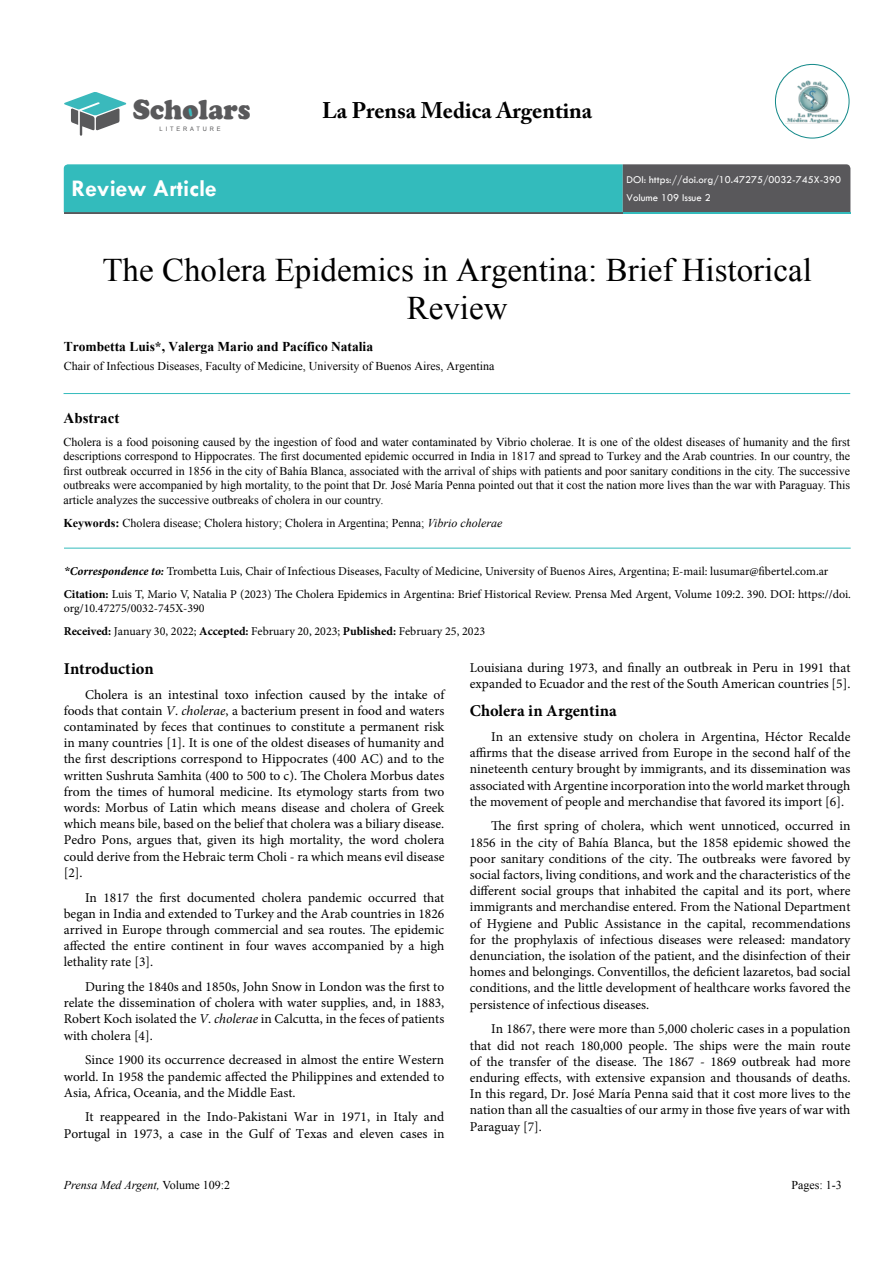
<style>
.page{position:relative;width:893px;height:1263px;background:#fff}
.page>*{position:absolute;margin:0;border:0;box-sizing:border-box;transform-origin:0 0}
.t1{font:33px/37.5px "Times New Roman";color:#000;text-align:center}
.t2{font:900 28.65px "Cooper";color:#59595b;scale:.94 1}
.t3{font:700 24px "Tw Cen";color:#fff}
.t4{font:700 22.5px "Adobe Caslon Pro";color:#000}
.t5{font:700 16.5px "Minion Pro";color:#000}
.t6{font:700 15px "Times New Roman";color:#000}
.t7{font:13.5px/16.2px "Minion Pro";color:#000;text-align:justify}
.t8{font:700 13.5px "Times New Roman";color:#000}
.t9{font:12px/14.4px "Times New Roman";color:#000;text-align:justify}
.t10{font:12px/23px "Minion Pro";color:#000}
.t11{font:italic 12px "Times New Roman";color:#000}
.t12{font:10.8px/18.6px "Tw Cen";color:#fff}
.t13{font:6.15px "Arial";letter-spacing:.5em;color:#59595b;scale:.94 1}
.s1{font-weight:700}
.s2{font-style:italic}
.s3{font-family:"Times New Roman";font-weight:700;font-style:italic}
.s4{font-weight:700;font-style:italic}
.s5{font-style:normal}
</style>
<div class="page">
<svg style="left:64px;top:164px;width:786px;height:49px;background:#3f9ea0"></svg>
<svg style="left:64px;top:92px;width:63px;height:44px"></svg>
<div style="left:185px;top:108px;width:8px;height:9px;background:#3ab9bc;border-radius:50%"></div>
<img style="left:776px;top:66px;width:72px;height:71px;border-radius:36px">
<div style="left:775px;top:64px;width:74px;height:74px;border:1px solid #128989;border-radius:50%"></div>
<hr style="left:64px;top:393px;width:786px;height:1px;background:#33bbbc">
<hr style="left:64px;top:548px;width:787px;height:1px;background:#33bbbc">
<h2 class="t2" style="left:133px;top:93px;width:127px">Scholars</h2>
<p class="t13" style="left:160px;top:124px;width:66px">LITERATURE</p>
<h3 class="t4" style="left:322px;top:97px;width:272px">La Prensa Medica Argentina</h3>
<h3 class="t3" style="left:71px;top:174px;width:147px">Review Article</h3>
<p class="t12" style="left:627px;top:170px;width:216px">DOI: https://doi.org/10.47275/0032-745X-390<br>Volume 109 Issue 2</p>
<h1 class="t1" style="left:102px;top:251px;width:711px">The Cholera Epidemics in Argentina: Brief Historical<br>Review</h1>
<p class="t8" style="left:64px;top:337px;width:311px">Trombetta Luis*, Valerga Mario and Pacífico Natalia</p>
<p class="t9" style="left:64px;top:358px;width:432px">Chair of Infectious Diseases, Faculty of Medicine, University of Buenos Aires, Argentina</p>
<p class="t6" style="left:64px;top:408px;width:57px">Abstract</p>
<p class="t9" style="left:64px;top:435px;width:788px">Cholera is a food poisoning caused by the ingestion of food and water contaminated by Vibrio cholerae. It is one of the oldest diseases of humanity and the first descriptions correspond to Hippocrates. The first documented epidemic occurred in India in 1817 and spread to Turkey and the Arab countries. In our country, the first outbreak occurred in 1856 in the city of Bahía Blanca, associated with the arrival of ships with patients and poor sanitary conditions in the city. The successive outbreaks were accompanied by high mortality, to the point that Dr. José María Penna pointed out that it cost the nation more lives than the war with Paraguay. This article analyzes the successive outbreaks of cholera in our country.</p>
<p class="t9" style="left:64px;top:515px;width:440px"><span class="s1">Keywords:</span> Cholera disease; Cholera history; Cholera in Argentina; Penna; <span class="s2">Vibrio cholerae</span></p>
<p class="t10" style="left:64px;top:560px;width:789px"><span class="s3">*</span><span class="s4">Correspondence to:</span> Trombetta Luis, Chair of Infectious Diseases, Faculty of Medicine, University of Buenos Aires, Argentina; E-mail: lusumar@fibertel.com.ar<br><span class="s1">Citation:</span> Luis T, Mario V, Natalia P (2023) The Cholera Epidemics in Argentina: Brief Historical Review. Prensa Med Argent, Volume 109:2. 390. DOI: https://doi.</p>
<p class="t10" style="left:64px;top:597px;width:423px">org/10.47275/0032-745X-390<br><span class="s1">Received:</span> January 30, 2022; <span class="s1">Accepted:</span> February 20, 2023; <span class="s1">Published:</span> February 25, 2023</p>
<p class="t7" style="left:470px;top:659px;width:382px">Louisiana during 1973, and finally an outbreak in Peru in 1991 that expanded to Ecuador and the rest of the South American countries [5].</p>
<p class="t5" style="left:470px;top:699px;width:149px">Cholera in Argentina</p>
<p class="t7" style="left:470px;top:728px;width:382px;text-indent:21px">In an extensive study on cholera in Argentina, Héctor Recalde affirms that the disease arrived from Europe in the second half of the nineteenth century brought by immigrants, and its dissemination was associated with Argentine incorporation into the world market through the movement of people and merchandise that favored its import [6].</p>
<p class="t7" style="left:470px;top:818px;width:382px;text-indent:21px">The first spring of cholera, which went unnoticed, occurred in 1856 in the city of Bahía Blanca, but the 1858 epidemic showed the poor sanitary conditions of the city. The outbreaks were favored by social factors, living conditions, and work and the characteristics of the different social groups that inhabited the capital and its port, where immigrants and merchandise entered. From the National Department of Hygiene and Public Assistance in the capital, recommendations for the prophylaxis of infectious diseases were released: mandatory denunciation, the isolation of the patient, and the disinfection of their homes and belongings. Conventillos, the deficient lazaretos, bad social conditions, and the little development of healthcare works favored the persistence of infectious diseases.</p>
<p class="t7" style="left:470px;top:1021px;width:382px;text-indent:21px">In 1867, there were more than 5,000 choleric cases in a population that did not reach 180,000 people. The ships were the main route of the transfer of the disease. The 1867 - 1869 outbreak had more enduring effects, with extensive expansion and thousands of deaths.<br>In this regard, Dr. José María Penna said that it cost more lives to the nation than all the casualties of our army in those five years of war with Paraguay [7].</p>
<p class="t5" style="left:64px;top:657px;width:91px">Introduction</p>
<p class="t7" style="left:64px;top:686px;width:382px;text-indent:21px">Cholera is an intestinal toxo infection caused by the intake of foods that contain <span class="s2">V</span>. <span class="s2">cholerae</span>, a bacterium present in food and waters contaminated by feces that continues to constitute a permanent risk in many countries [1]. It is one of the oldest diseases of humanity and the first descriptions correspond to Hippocrates (400 AC) and to the written Sushruta Samhita (400 to 500 to c). The Cholera Morbus dates from the times of humoral medicine. Its etymology starts from two words: Morbus of Latin which means disease and cholera of Greek which means bile, based on the belief that cholera was a biliary disease.<br>Pedro Pons, argues that, given its high mortality, the word cholera could derive from the Hebraic term Choli - ra which means evil disease [2].</p>
<p class="t7" style="left:64px;top:889px;width:382px;text-indent:21px">In 1817 the first documented cholera pandemic occurred that began in India and extended to Turkey and the Arab countries in 1826 arrived in Europe through commercial and sea routes. The epidemic affected the entire continent in four waves accompanied by a high lethality rate [3].</p>
<p class="t7" style="left:64px;top:979px;width:382px;text-indent:21px">During the 1840s and 1850s, John Snow in London was the first to relate the dissemination of cholera with water supplies, and, in 1883, Robert Koch isolated the <span class="s2">V</span>. <span class="s2">cholerae</span> in Calcutta, in the feces of patients with cholera [4].</p>
<p class="t7" style="left:64px;top:1052px;width:382px;text-indent:21px">Since 1900 its occurrence decreased in almost the entire Western world. In 1958 the pandemic affected the Philippines and extended to Asia, Africa, Oceania, and the Middle East.</p>
<p class="t7" style="left:64px;top:1109px;width:382px;text-align:right">It reappeared in the Indo-Pakistani War in 1971, in Italy and<br>Portugal in 1973, a case in the Gulf of Texas and eleven cases in</p>
<p class="t11" style="left:64px;top:1177px;width:168px">Prensa Med Argent, <span class="s5">Volume 109:2</span></p>
<p class="t9" style="left:791px;top:1178px;width:52px">Pages: 1-3</p>
</div>
